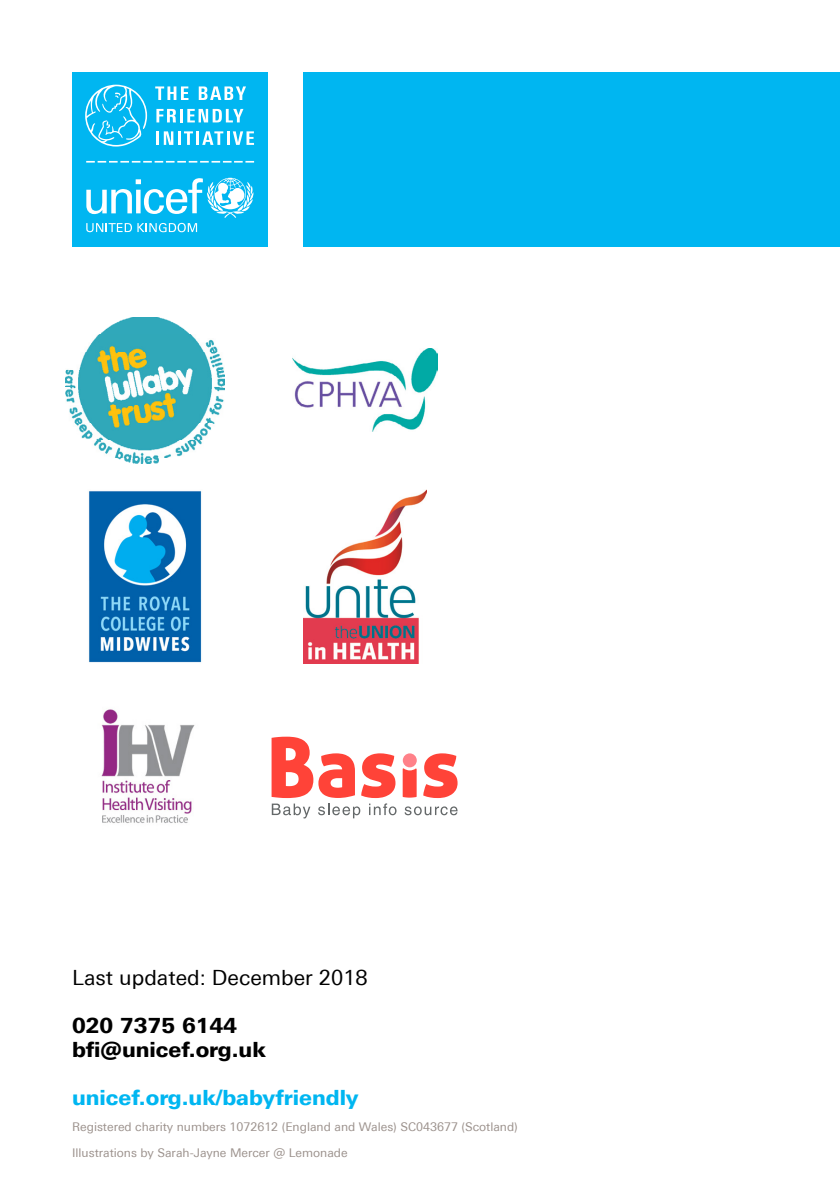
<style>
.page{position:relative;width:840px;height:1191px;background:#fff}
.page>*{position:absolute;margin:0;border:0;box-sizing:border-box;transform-origin:0 0}
.t1{font:800 21px/24px "Univers Next Pro";color:#000}
.t2{font:800 21px "Univers Next Pro";color:#00b6f1}
.t3{font:21px "Univers Next Pro";color:#000}
.t4{font:12px/26px "Univers Next Pro";color:#9c928d}
</style>
<div class="page">
<div style="left:303px;top:72px;width:536px;height:174px;background:#00b6f1"></div>
<div style="left:72px;top:72px;width:196px;height:174px;background:#00b6f1"></div>
<svg style="left:86px;top:178px;width:167px;height:54px"></svg>
<svg style="left:155px;top:86px;width:33px;height:14px"></svg>
<svg style="left:199px;top:86px;width:47px;height:14px"></svg>
<svg style="left:156px;top:109px;width:87px;height:13px"></svg>
<hr style="left:156px;top:131px;width:3px;height:14px;background:#fff">
<svg style="left:164px;top:131px;width:29px;height:14px"></svg>
<hr style="left:196px;top:131px;width:3px;height:14px;background:#fff">
<svg style="left:202px;top:131px;width:21px;height:14px"></svg>
<hr style="left:226px;top:131px;width:3px;height:14px;background:#fff">
<svg style="left:233px;top:131px;width:21px;height:14px"></svg>
<svg style="left:85px;top:85px;width:62px;height:62px"></svg>
<svg style="left:86px;top:161px;width:168px;height:2px"></svg>
<img style="left:303px;top:490px;width:123px;height:173px">
<img style="left:292px;top:348px;width:145px;height:84px">
<img style="left:89px;top:491px;width:113px;height:172px">
<img style="left:65px;top:317px;width:159px;height:146px">
<img style="left:101px;top:709px;width:94px;height:114px">
<svg style="left:423px;top:753px;width:34px;height:45px"></svg>
<div style="left:402px;top:753px;width:14px;height:14px;background:#ff8189;border-radius:50%"></div>
<svg style="left:402px;top:768px;width:14px;height:29px"></svg>
<svg style="left:271px;top:736px;width:125px;height:82px"></svg>
<svg style="left:404px;top:806px;width:53px;height:9px"></svg>
<h1 class="t3" style="left:72px;top:966px;width:297px">Last updated: December 2018</h1>
<h1 class="t1" style="left:72px;top:1013px;width:195px">020 7375 6144 bfi@unicef.org.uk</h1>
<h1 class="t2" style="left:72px;top:1085px;width:288px">unicef.org.uk/babyfriendly</h1>
<p class="t4" style="left:72px;top:1114px;width:447px">Registered charity numbers 1072612 (England and Wales) SC043677 (Scotland)<br>Illustrations by Sarah-Jayne Mercer @ Lemonade</p>
</div>
